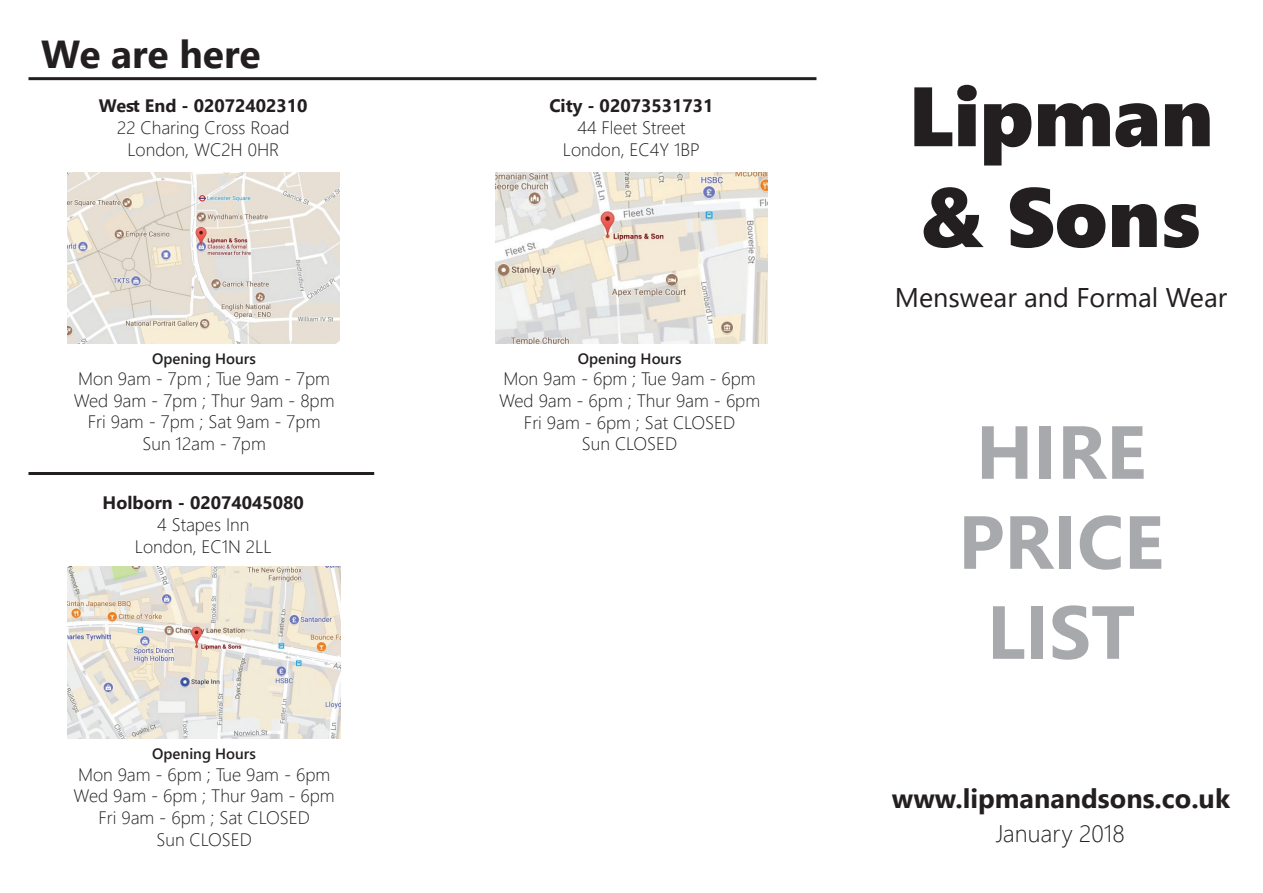
<style>
.page{position:relative;width:1263px;height:893px;background:#fff}
.page>*{position:absolute;margin:0;border:0;box-sizing:border-box;transform-origin:0 0}
.t1{font:84px/100.8px "Segoe UI Black";color:#231f20}
.t2{font:700 75px/90px "Segoe UI";color:#a8a9ad;text-align:center}
.t3{font:700 39px "Segoe UI";color:#231f20}
.t4{font:700 27px "Segoe UI";color:#231f20}
.t5{font:27px "Segoe UI";color:#231f20}
.t6{font:300 24px "Segoe UI";color:#231f20}
.t7{font:300 18px/21.6px "Segoe UI";color:#231f20;text-align:center}
.t8{font:700 18px "Segoe UI";color:#231f20}
.t9{font:600 15px "Segoe UI";color:#231f20}
</style>
<div class="page">
<img style="left:496px;top:173px;width:271px;height:171px">
<img style="left:67px;top:173px;width:272px;height:171px">
<img style="left:67px;top:567px;width:274px;height:172px">
<hr style="left:28px;top:77px;width:788px;height:3px;background:#231f20">
<hr style="left:28px;top:472px;width:346px;height:3px;background:#231f20">
<h3 class="t3" style="left:41px;top:17px;width:221px">We are here</h3>
<p class="t8" style="left:99px;top:89px;width:210px">West End - 02072402310</p>
<p class="t7" style="left:117px;top:115px;width:174px">22 Charing Cross Road<br>London, WC H2 0HR</p>
<p class="t9" style="left:152px;top:344px;width:105px">Opening Hours</p>
<p class="t7" style="left:74px;top:366px;width:262px">Mon 9am 7- pm ; Tue 9am 7- pm<br>Wed 9am 7- pm ; Thur 9am 8- pm<br>Fri 9am 7- pm ; Sat 9am 7- pm<br>Sun 12am 7- pm</p>
<p class="t8" style="left:103px;top:486px;width:203px">Holborn - 02074045080</p>
<p class="t7" style="left:135px;top:512px;width:138px">4 Stapes Inn<br>London, EC N1 2LL</p>
<p class="t9" style="left:152px;top:740px;width:105px">Opening Hours</p>
<p class="t7" style="left:74px;top:762px;width:263px">Mon 9am 6- pm ; Tue 9am 6- pm<br>Wed 9am 6- pm ; Thur 9am 6- pm<br>Fri 9am 6- pm ; Sat CLOSED<br>Sun CLOSED</p>
<p class="t8" style="left:549px;top:89px;width:166px">City - 02073531731</p>
<p class="t7" style="left:563px;top:115px;width:139px">44 Fleet Street<br>London, E C 1Y4 B P</p>
<p class="t9" style="left:578px;top:344px;width:105px">Opening Hours</p>
<p class="t7" style="left:499px;top:367px;width:263px">Mon 9am 6- pm ; Tue 9am 6- pm<br>Wed 9am 6- pm ; Thur 9am 6- pm<br>Fri 9am 6- pm ; Sat CLOSED<br>Sun CLOSED</p>
<h1 class="t1" style="left:908px;top:61px;width:306px">Lipman &amp; Sons</h1>
<h3 class="t5" style="left:895px;top:272px;width:334px">Menswear and Formal Wear</h3>
<h2 class="t2" style="left:958px;top:401px;width:207px">HIRE<br>PRICE<br>LIST</h2>
<h3 class="t4" style="left:892px;top:773px;width:340px">www.lipmanandsons.co.uk</h3>
<h3 class="t6" style="left:996px;top:811px;width:131px">January 2018</h3>
</div>
